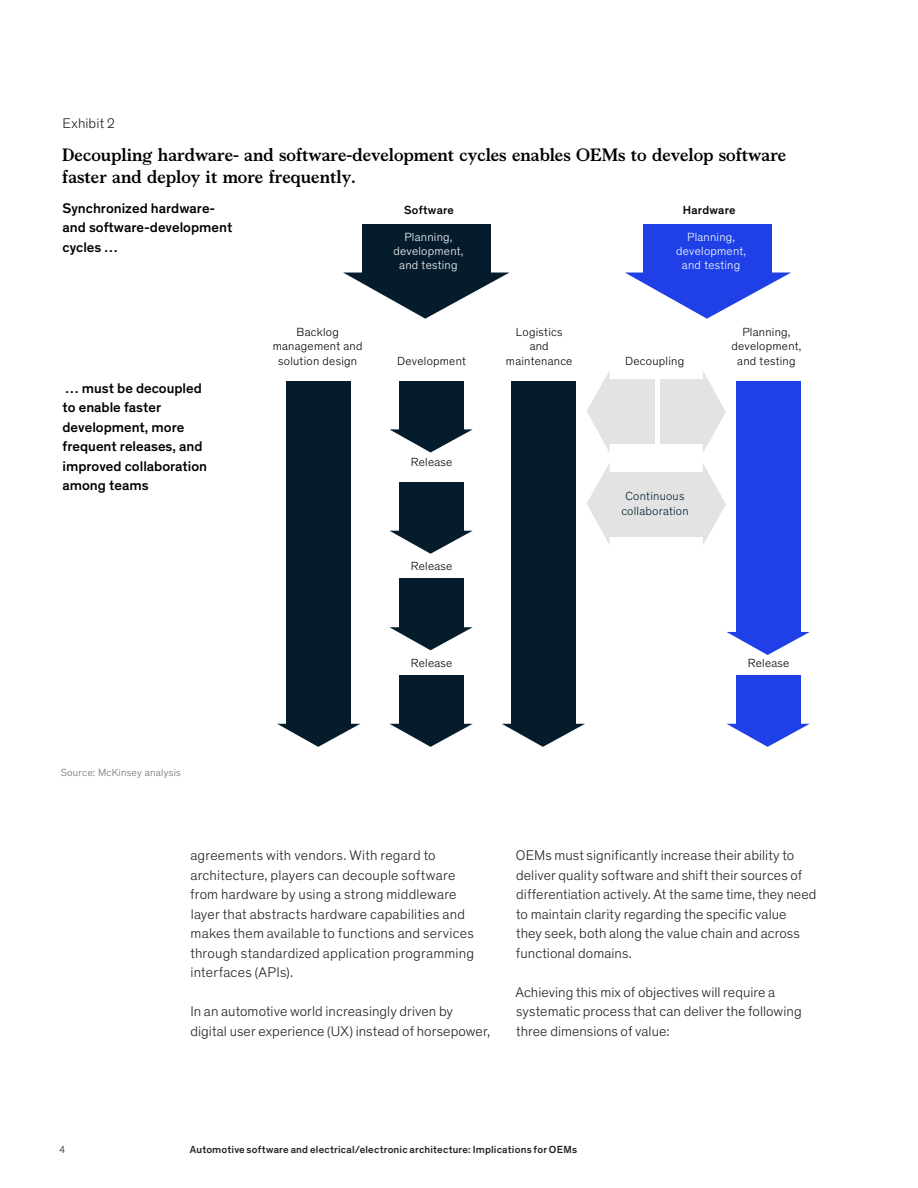
<style>
.page{position:relative;width:918px;height:1188px;background:#fff}
.page>*{position:absolute;margin:0;border:0;box-sizing:border-box;transform-origin:0 0}
.t1{font:700 18px/22.5px "Bower";color:#000}
.Body_text{font:300 14.25px/19.5px "Theinhardt Pan";letter-spacing:.01em;color:#231f20}
.t2{font:500 14.25px/19.5px "Theinhardt Pan";color:#000}
.Exhibit_number{font:300 14.25px "Theinhardt Pan";letter-spacing:.01em;color:#231f20}
.t3{font:300 12px/14.2px "Theinhardt Pan";letter-spacing:.02em;color:#000;text-align:center}
.t4{font:300 12px/14.2px "Theinhardt Pan";letter-spacing:.02em;color:#fff;text-align:center}
.t5{font:300 12px/14.2px "Theinhardt Pan";letter-spacing:.02em;color:#051c2c;text-align:center}
.t6{font:500 12px "Theinhardt Pan";letter-spacing:.02em;color:#000}
.t7{font:500 10.5px "Theinhardt Pan";letter-spacing:.015em;color:#231f20}
.t8{font:300 10.5px "Theinhardt Pan";letter-spacing:.02em;color:#6d6f71}
.t9{font:300 10.5px "Theinhardt Pan";color:#231f20}
</style>
<div class="page">
<div style="left:287px;top:381px;width:64px;height:345px;background:#051c2c"></div>
<svg style="left:277px;top:724px;width:83px;height:23px"></svg>
<div style="left:399px;top:381px;width:64px;height:51px;background:#051c2c"></div>
<svg style="left:389px;top:429px;width:84px;height:23px"></svg>
<div style="left:362px;top:225px;width:129px;height:53px;background:#051c2c"></div>
<svg style="left:344px;top:273px;width:165px;height:46px"></svg>
<div style="left:644px;top:225px;width:128px;height:53px;background:#1f40e6"></div>
<svg style="left:625px;top:273px;width:165px;height:46px"></svg>
<div style="left:511px;top:381px;width:65px;height:345px;background:#051c2c"></div>
<svg style="left:502px;top:724px;width:83px;height:23px"></svg>
<div style="left:736px;top:381px;width:64px;height:256px;background:#1f40e6"></div>
<svg style="left:727px;top:632px;width:83px;height:23px"></svg>
<div style="left:607px;top:472px;width:98px;height:64px;background:#e3e3e3"></div>
<svg style="left:703px;top:463px;width:23px;height:82px"></svg>
<div style="left:660px;top:379px;width:45px;height:65px;background:#e3e3e3"></div>
<svg style="left:703px;top:371px;width:23px;height:81px"></svg>
<svg style="left:587px;top:463px;width:23px;height:82px"></svg>
<div style="left:607px;top:379px;width:48px;height:65px;background:#e3e3e3"></div>
<svg style="left:587px;top:371px;width:23px;height:82px"></svg>
<div style="left:399px;top:482px;width:64px;height:51px;background:#051c2c"></div>
<svg style="left:390px;top:531px;width:82px;height:23px"></svg>
<div style="left:399px;top:579px;width:64px;height:51px;background:#051c2c"></div>
<svg style="left:389px;top:627px;width:84px;height:23px"></svg>
<div style="left:399px;top:675px;width:64px;height:51px;background:#051c2c"></div>
<svg style="left:390px;top:724px;width:82px;height:23px"></svg>
<div style="left:736px;top:675px;width:64px;height:51px;background:#1f40e6"></div>
<svg style="left:727px;top:724px;width:82px;height:23px"></svg>
<p class="Exhibit_number" style="left:63px;top:114px;width:54px">Exhibit 2</p>
<p class="t1" style="left:62px;top:142px;width:726px">Decoupling hardware- and software-development cycles enables OEMs to develop software faster and deploy it more frequently.</p>
<p class="t2" style="left:63px;top:197px;width:171px">Synchronized hardware&shy;and software-development cycles …</p>
<p class="t6" style="left:404px;top:201px;width:51px">Software</p>
<p class="t6" style="left:683px;top:201px;width:54px">Hardware</p>
<p class="t4" style="left:393px;top:229px;width:72px">Planning, development, and testing</p>
<p class="t4" style="left:676px;top:229px;width:72px">Planning, development, and testing</p>
<p class="t2" style="left:63px;top:377px;width:146px">… must be decoupled to enable faster development, more frequent releases, and improved collaboration among teams</p>
<p class="t8" style="left:61px;top:765px;width:122px">Source: McKinsey analysis</p>
<p class="t3" style="left:273px;top:324px;width:91px">Backlog management and solution design</p>
<p class="t3" style="left:731px;top:324px;width:72px">Planning, development,</p>
<p class="t3" style="left:506px;top:324px;width:68px">Logistics and maintenance</p>
<p class="t3" style="left:397px;top:353px;width:70px">Development</p>
<p class="t3" style="left:737px;top:353px;width:60px">and testing</p>
<p class="t3" style="left:625px;top:353px;width:60px">Decoupling</p>
<p class="t3" style="left:411px;top:454px;width:43px">Release</p>
<p class="t3" style="left:411px;top:559px;width:43px">Release</p>
<p class="t5" style="left:621px;top:489px;width:69px">Continuous collaboration</p>
<p class="t3" style="left:411px;top:655px;width:43px">Release</p>
<p class="t3" style="left:748px;top:655px;width:43px">Release</p>
<p class="Body_text" style="left:190px;top:845px;width:285px">agreements with vendors. With regard to architecture, players can decouple software from hardware by using a strong middleware layer that abstracts hardware capabilities and makes them available to functions and services through standardized application programming interfaces (APIs).</p>
<p class="Body_text" style="left:190px;top:1001px;width:301px">In an automotive world increasingly driven by digital user experience (UX) instead of horsepower,</p>
<p class="Body_text" style="left:516px;top:845px;width:302px">OEMs must significantly increase their ability to deliver quality software and shift their sources of differentiation actively. At the same time, they need to maintain clarity regarding the specific value<br>they seek, both along the value chain and across functional domains.</p>
<p class="Body_text" style="left:515px;top:982px;width:288px">Achieving this mix of objectives will require a systematic process that can deliver the following three dimensions of value:</p>
<p class="t9" style="left:60px;top:1142px;width:7px">4</p>
<p class="t7" style="left:190px;top:1142px;width:389px">Automotive software and electrical/electronic architecture: Implications for OEMs</p>
</div>
